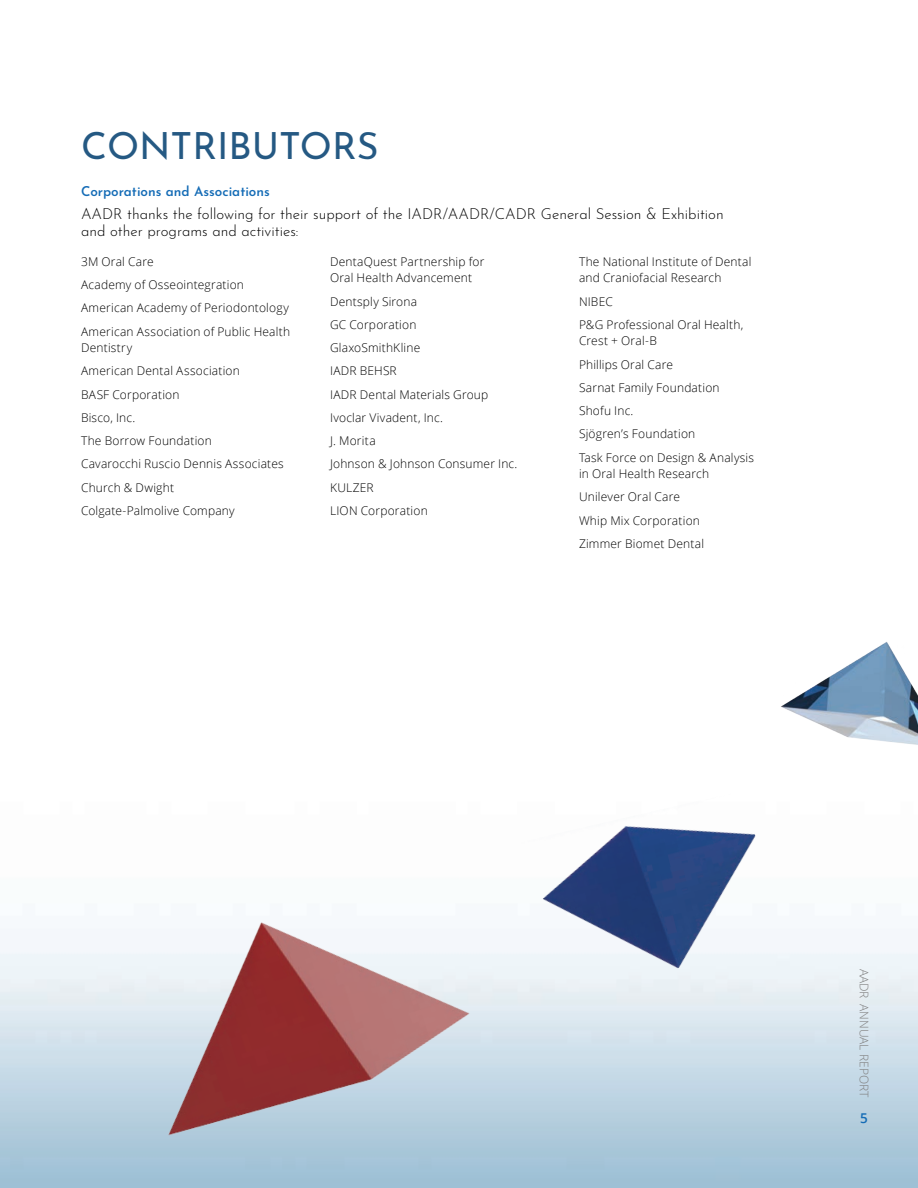
<style>
.page{position:relative;width:918px;height:1188px;background:#fff}
.page>*{position:absolute;margin:0;border:0;box-sizing:border-box;transform-origin:0 0}
.t1{font:37.5px "Josefin Sans";color:#255983}
.t2{font:300 15px/16.5px "Josefin Sans";color:#000}
.t3{font:600 13.5px "Josefin Sans";color:#156cb6}
.t4{font:600 13.5px "Open Sans";color:#156cb6}
.t5{font:300 12px/23.2px "Open Sans";letter-spacing:.015em;color:#000}
.t6{font:300 12px "Open Sans";color:#808080}
</style>
<div class="page">
<img style="left:107px;top:877px;width:381px;height:276px">
<img style="left:520px;top:801px;width:261px;height:195px">
<img style="left:761px;top:641px;width:157px;height:163px">
<h1 class="t1" style="left:81px;top:115px;width:299px">CONTRIBUTORS</h1>
<p class="t3" style="left:81px;top:180px;width:190px">Corporations and Associations</p>
<p class="t2" style="left:81px;top:205px;width:644px">AADR thanks the following for their support of the IADR/AADR/CADR General Session &amp; Exhibition and other programs and activities:</p>
<p class="t5" style="left:81px;top:250px;width:211px">3M Oral Care<br>Academy of Osseointegration<br>American Academy of Periodontology<br>American Association of Public Health</p>
<p class="t5" style="left:81px;top:336px;width:204px">Dentistry<br>American Dental Association<br>BASF Corporation<br>Bisco, Inc.<br>The Borrow Foundation<br>Cavarocchi Ruscio Dennis Associates<br>Church &amp; Dwight<br>Colgate-Palmolive Company</p>
<p class="t5" style="left:579px;top:253px;width:174px;line-height:16.5px">The National Institute of Dental and Craniofacial Research</p>
<p class="t5" style="left:579px;top:289px;width:166px">NIBEC<br>P&amp;G Professional Oral Health,</p>
<p class="t5" style="left:579px;top:329px;width:177px">Crest + Oral-B<br>Phillips Oral Care<br>Sarnat Family Foundation<br>Shofu Inc.<br>Sjögren’s Foundation<br>Task Force on Design &amp; Analysis</p>
<p class="t5" style="left:579px;top:462px;width:132px">in Oral Health Research<br>Unilever Oral Care<br>Whip Mix Corporation<br>Zimmer Biomet Dental</p>
<p class="t5" style="left:330px;top:253px;width:156px;line-height:16.5px">DentaQuest Partnership for<br>Oral Health Advancement</p>
<p class="t5" style="left:330px;top:289px;width:189px">Dentsply Sirona<br>GC Corporation<br>GlaxoSmithKline<br>IADR BEHSR<br>IADR Dental Materials Group<br>Ivoclar Vivadent, Inc.<br>J. Morita<br>Johnson &amp; Johnson Consumer Inc.<br>KULZER<br>LION Corporation</p>
<p class="t6" style="left:872px;top:969px;width:130px;rotate:90deg">AADR ANNUAL REPORT</p>
<p class="t4" style="left:860px;top:1109px;width:9px">5</p>
</div>
